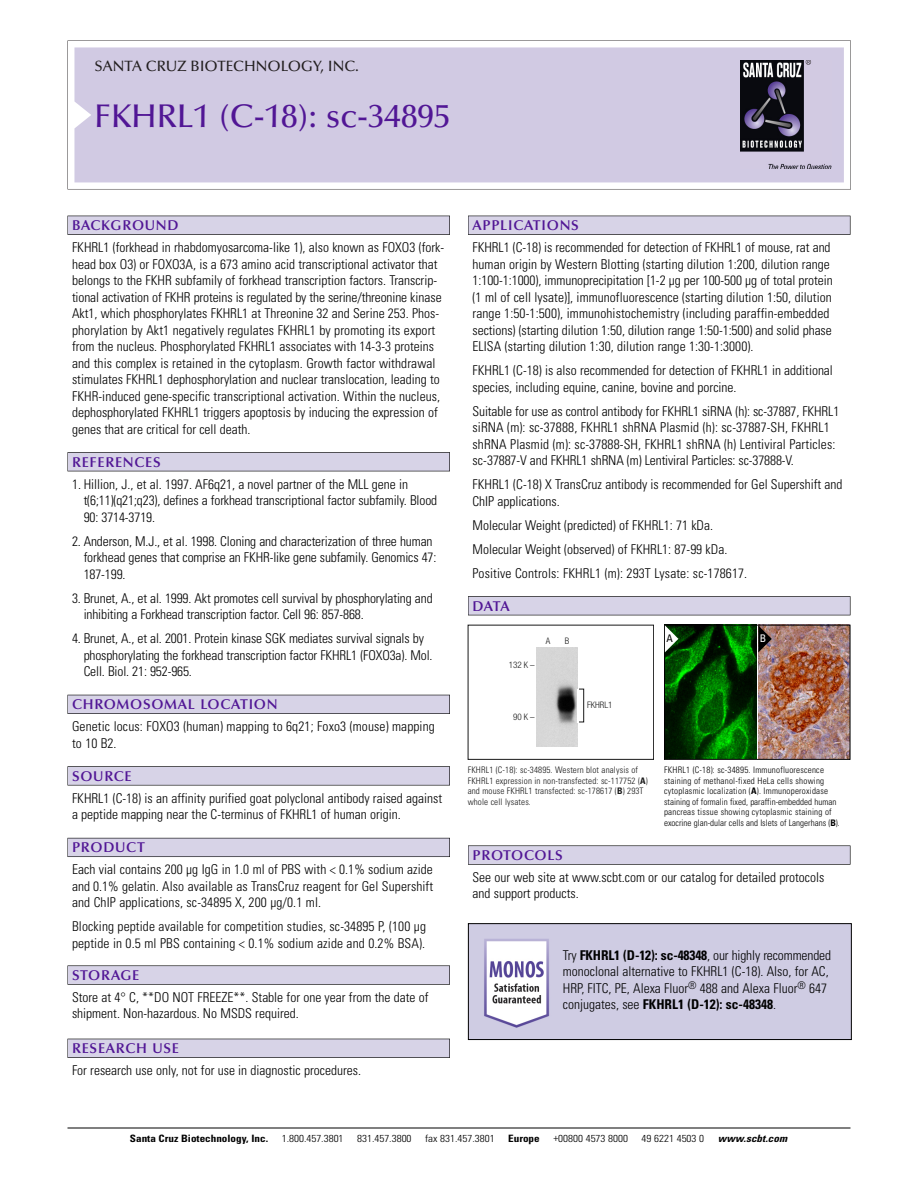
<style>
.page{position:relative;width:918px;height:1188px;background:#fff}
.page>*{position:absolute;margin:0;border:0;box-sizing:border-box;transform-origin:0 0}
.t1{font:500 33px "Optima";color:#511695}
.t2{font:500 15px "Optima";color:#231f20}
.t3{font:600 14.25px "Optima";letter-spacing:.05em;color:#511695}
.t4{font:300 condensed 13.5px/16.5px "Univers";color:#000}
.t5{font:condensed 10.5px "Univers";color:#000}
.t6{font:condensed 10.5px "Univers";color:#fff}
.t7{font:300 condensed 10.2px "Univers";color:#000;scale:1.1 1}
.t8{font:700 condensed 10.2px "Univers";color:#000;scale:1.1 1}
.t9{font:italic 700 condensed 10.2px "Univers";letter-spacing:.005em;color:#000;scale:1.1 1}
.t10{font:300 condensed 9px/10.5px "Univers";letter-spacing:.02em;color:#000}
.t11{font:9px/10.5px "Univers Condensed Light+EUNANI";letter-spacing:.015em;color:#191919}
.t12{font:9px "Helvetica Neue Light Cond+GUZPGK";color:#191919}
.s1{font-family:"Univers Condensed Bold+OTXWJI"}
.s2{font-weight:700}
</style>
<div class="page">
<svg style="left:68px;top:40px;width:783px;height:149px"></svg>
<div style="left:74px;top:47px;width:770px;height:135px;background:#d1cae3"></div>
<img style="left:741px;top:60px;width:90px;height:108px">
<div style="left:68px;top:216px;width:382px;height:19px;background:#525155"></div>
<div style="left:68px;top:216px;width:381px;height:18px;background:#d7d3e7"></div>
<div style="left:68px;top:452px;width:382px;height:19px;background:#525155"></div>
<div style="left:68px;top:453px;width:381px;height:18px;background:#d7d3e7"></div>
<div style="left:68px;top:695px;width:382px;height:19px;background:#525158"></div>
<div style="left:68px;top:695px;width:381px;height:18px;background:#d7d3e7"></div>
<div style="left:68px;top:766px;width:382px;height:19px;background:#575759"></div>
<div style="left:68px;top:767px;width:381px;height:18px;background:#d7d3e7"></div>
<div style="left:68px;top:838px;width:382px;height:19px;background:#5b5a62"></div>
<div style="left:68px;top:838px;width:381px;height:18px;background:#d7d3e7"></div>
<svg style="left:68px;top:965px;width:382px;height:20px"></svg>
<div style="left:68px;top:966px;width:381px;height:18px;background:#d7d3e7"></div>
<div style="left:68px;top:1039px;width:382px;height:19px;background:#515055"></div>
<div style="left:68px;top:1039px;width:381px;height:18px;background:#d7d3e7"></div>
<div style="left:468px;top:216px;width:382px;height:19px;background:#525155"></div>
<div style="left:468px;top:216px;width:382px;height:18px;background:#d7d3e7"></div>
<div style="left:468px;top:596px;width:382px;height:19px;background:#525155"></div>
<div style="left:468px;top:597px;width:382px;height:18px;background:#d7d3e7"></div>
<svg style="left:468px;top:845px;width:382px;height:20px"></svg>
<div style="left:468px;top:846px;width:382px;height:18px;background:#d7d3e7"></div>
<hr style="left:68px;top:1128px;width:782px;height:1px;background:#000">
<div style="left:468px;top:625px;width:186px;height:135px;border:1px solid #191919"></div>
<img style="left:537px;top:648px;width:40px;height:99px">
<div style="left:579px;top:689px;width:5px;height:33px;border:1px solid #191919"></div>
<img style="left:758px;top:627px;width:90px;height:131px">
<img style="left:666px;top:627px;width:90px;height:131px">
<div style="left:664px;top:625px;width:186px;height:135px;border:1px solid #000"></div>
<svg style="left:758px;top:625px;width:14px;height:27px"></svg>
<svg style="left:665px;top:625px;width:13px;height:27px"></svg>
<img style="left:470px;top:925px;width:380px;height:113px">
<div style="left:468px;top:923px;width:384px;height:117px;border:1px solid #000"></div>
<p class="t2" style="left:94px;top:61px;width:266px">SANTA CRUZ BIOTECHNOLOGY, INC.</p>
<h1 class="t1" style="left:94px;top:103px;width:358px">FKHRL1 (C-18): sc-34895</h1>
<p class="t3" style="left:72px;top:219px;width:108px">BACKGROUND</p>
<p class="t4" style="left:72px;top:240px;width:374px">FKHRL1 (forkhead in rhabdomyosarcoma-like 1), also known as FOXO3 (fork&shy;head box O3) or FOXO3A, is a 673 amino acid transcriptional activator that belongs to the FKHR subfamily of forkhead transcription factors. Transcrip&shy;tional activation of FKHR proteins is regulated by the serine/threonine kinase Akt1, which phosphorylates FKHRL1 at Threonine 32 and Serine 253. Phos&shy;phorylation by Akt1 negatively regulates FKHRL1 by promoting its export from the nucleus. Phosphorylated FKHRL1 associates with 14-3-3 proteins and this complex is retained in the cytoplasm. Growth factor withdrawal stimulates FKHRL1 dephosphorylation and nuclear translocation, leading to FKHR-induced gene-specific transcriptional activation. Within the nucleus, dephosphorylated FKHRL1 triggers apoptosis by inducing the expression of genes that are critical for cell death.</p>
<p class="t3" style="left:72px;top:456px;width:90px">REFERENCES</p>
<p class="t4" style="left:84px;top:477px;width:355px;text-indent:-12px">1. Hillion, J., et al. 1997. AF6q21, a novel partner of the MLL gene in t(6;11)(q21;q23), defines a forkhead transcriptional factor subfamily. Blood<br>90: 3714-3719.</p>
<p class="t4" style="left:84px;top:534px;width:354px;text-indent:-12px">2. Anderson, M.J., et al. 1998. Cloning and characterization of three human forkhead genes that comprise an FKHR-like gene subfamily. Genomics 47:<br>187-199.</p>
<p class="t4" style="left:84px;top:591px;width:350px;text-indent:-12px">3. Brunet, A., et al. 1999. Akt promotes cell survival by phosphorylating and inhibiting a Forkhead transcription factor. Cell 96: 857-868.</p>
<p class="t4" style="left:84px;top:631px;width:350px;text-indent:-12px">4. Brunet, A., et al. 2001. Protein kinase SGK mediates survival signals by phosphorylating the forkhead transcription factor FKHRL1 (FOXO3a). Mol.<br>Cell. Biol. 21: 952-965.</p>
<p class="t3" style="left:72px;top:699px;width:207px">CHROMOSOMAL LOCATION</p>
<p class="t4" style="left:72px;top:719px;width:364px">Genetic locus: FOXO3 (human) mapping to 6q21; Foxo3 (mouse) mapping to 10 B2.</p>
<p class="t3" style="left:72px;top:770px;width:61px">SOURCE</p>
<p class="t4" style="left:72px;top:791px;width:372px">FKHRL1 (C-18) is an affinity purified goat polyclonal antibody raised against a peptide mapping near the C-terminus of FKHRL1 of human origin.</p>
<p class="t3" style="left:72px;top:842px;width:74px">PRODUCT</p>
<p class="t4" style="left:72px;top:862px;width:363px;text-align:justify">Each vial contains 200 µg IgG in 1.0 ml of PBS with &lt; 0.1% sodium azide and 0.1% gelatin. Also available as TransCruz reagent for Gel Supershift and ChIP applications, sc-34895 X, 200 µg/0.1 ml.</p>
<p class="t4" style="left:72px;top:919px;width:356px">Blocking peptide available for competition studies, sc-34895 P, (100 µg peptide in 0.5 ml PBS containing &lt; 0.1% sodium azide and 0.2% BSA).</p>
<p class="t3" style="left:72px;top:969px;width:69px">STORAGE</p>
<p class="t4" style="left:72px;top:990px;width:358px">Store at 4° C, **DO NOT FREEZE**. Stable for one year from the date of shipment. Non-hazardous. No MSDS required.</p>
<p class="t3" style="left:72px;top:1043px;width:109px">RESEARCH USE</p>
<p class="t4" style="left:72px;top:1063px;width:290px">For research use only, not for use in diagnostic procedures.</p>
<p class="t3" style="left:473px;top:219px;width:108px">APPLICATIONS</p>
<p class="t4" style="left:473px;top:240px;width:362px">FKHRL1 (C-18) is recommended for detection of FKHRL1 of mouse, rat and human origin by Western Blotting (starting dilution 1:200, dilution range 1:100-1:1000), immunoprecipitation [1-2 µg per 100-500 µg of total protein (1 ml of cell lysate)], immunofluorescence (starting dilution 1:50, dilution range 1:50-1:500), immunohistochemistry (including paraffin-embedded sections) (starting dilution 1:50, dilution range 1:50-1:500) and solid phase ELISA (starting dilution 1:30, dilution range 1:30-1:3000).</p>
<p class="t4" style="left:473px;top:363px;width:362px">FKHRL1 (C-18) is also recommended for detection of FKHRL1 in additional species, including equine, canine, bovine and porcine.</p>
<p class="t4" style="left:473px;top:404px;width:368px">Suitable for use as control antibody for FKHRL1 siRNA (h): sc-37887, FKHRL1 siRNA (m): sc-37888, FKHRL1 shRNA Plasmid (h): sc-37887-SH, FKHRL1 shRNA Plasmid (m): sc-37888-SH, FKHRL1 shRNA (h) Lentiviral Particles: sc-37887-V and FKHRL1 shRNA (m) Lentiviral Particles: sc-37888-V.</p>
<p class="t4" style="left:473px;top:477px;width:371px">FKHRL1 (C-18) X TransCruz antibody is recommended for Gel Supershift and<br>ChIP applications.</p>
<p class="t4" style="left:473px;top:514px;width:276px;line-height:24px">Molecular Weight (predicted) of FKHRL1: 71 kDa.<br>Molecular Weight (observed) of FKHRL1: 87-99 kDa.<br>Positive Controls: FKHRL1 (m): 293T Lysate: sc-178617.</p>
<p class="t3" style="left:473px;top:600px;width:39px">DATA</p>
<p class="t12" style="left:509px;top:661px;width:28px">132 K –</p>
<p class="t12" style="left:546px;top:638px;width:6px">A</p>
<p class="t12" style="left:565px;top:638px;width:6px">B</p>
<p class="t12" style="left:513px;top:714px;width:23px">90K–</p>
<p class="t12" style="left:587px;top:701px;width:27px">FKHRL1</p>
<p class="t5" style="left:666px;top:634px;width:8px">A</p>
<p class="t6" style="left:760px;top:634px;width:8px">B</p>
<p class="t11" style="left:468px;top:766px;width:182px">FKHRL1 (C-18): sc-34895. Western blot analysis of FKHRL1 expression in non-transfected: sc-117752 (<span class="s1">A</span>) and mouse FKHRL1 transfected: sc-178617 (<span class="s1">B</span>) 293T whole cell lysates.</p>
<p class="t10" style="left:664px;top:766px;width:177px">FKHRL1 (C-18): sc-34895. Immunofluorescence staining of methanol-fixed HeLa cells showing cytoplasmic localization (<span class="s2">A</span>). Immunoperoxidase staining of formalin fixed, paraffin-embedded human pancreas tissue showing cytoplasmic staining of exocrine glan-dular cells and Islets of Langerhans (<span class="s2">B</span>).</p>
<p class="t3" style="left:473px;top:849px;width:92px">PROTOCOLS</p>
<p class="t4" style="left:473px;top:870px;width:353px">See our web site at www.scbt.com or our catalog for detailed protocols and support products.</p>
<p class="t4" style="left:563px;top:948px;width:270px">Try <span class="s2">FKHRL1 (D-12): sc-48348</span>, our highly recommended monoclonal alternative to FKHRL1 (C-18). Also, for AC, HRP, FITC, PE, Alexa Fluor<sup>®</sup> 488 and Alexa Fluor<sup>®</sup> 647 conjugates, see <span class="s2">FKHRL1 (D-12): sc-48348</span>.</p>
<p class="t8" style="left:130px;top:1135px;width:127px">Santa Cruz Biotechnology, Inc.</p>
<p class="t7" style="left:282px;top:1135px;width:58px">1.800.457.3801</p>
<p class="t7" style="left:357px;top:1135px;width:51px">831.457.3800</p>
<p class="t7" style="left:425px;top:1135px;width:65px">fax 831.457.3801</p>
<p class="t8" style="left:508px;top:1135px;width:30px">Europe</p>
<p class="t7" style="left:553px;top:1135px;width:69px">+00800 4573 8000</p>
<p class="t7" style="left:642px;top:1135px;width:58px">49 6221 4503 0</p>
<p class="t9" style="left:718px;top:1135px;width:64px">www.scbt.com</p>
</div>
